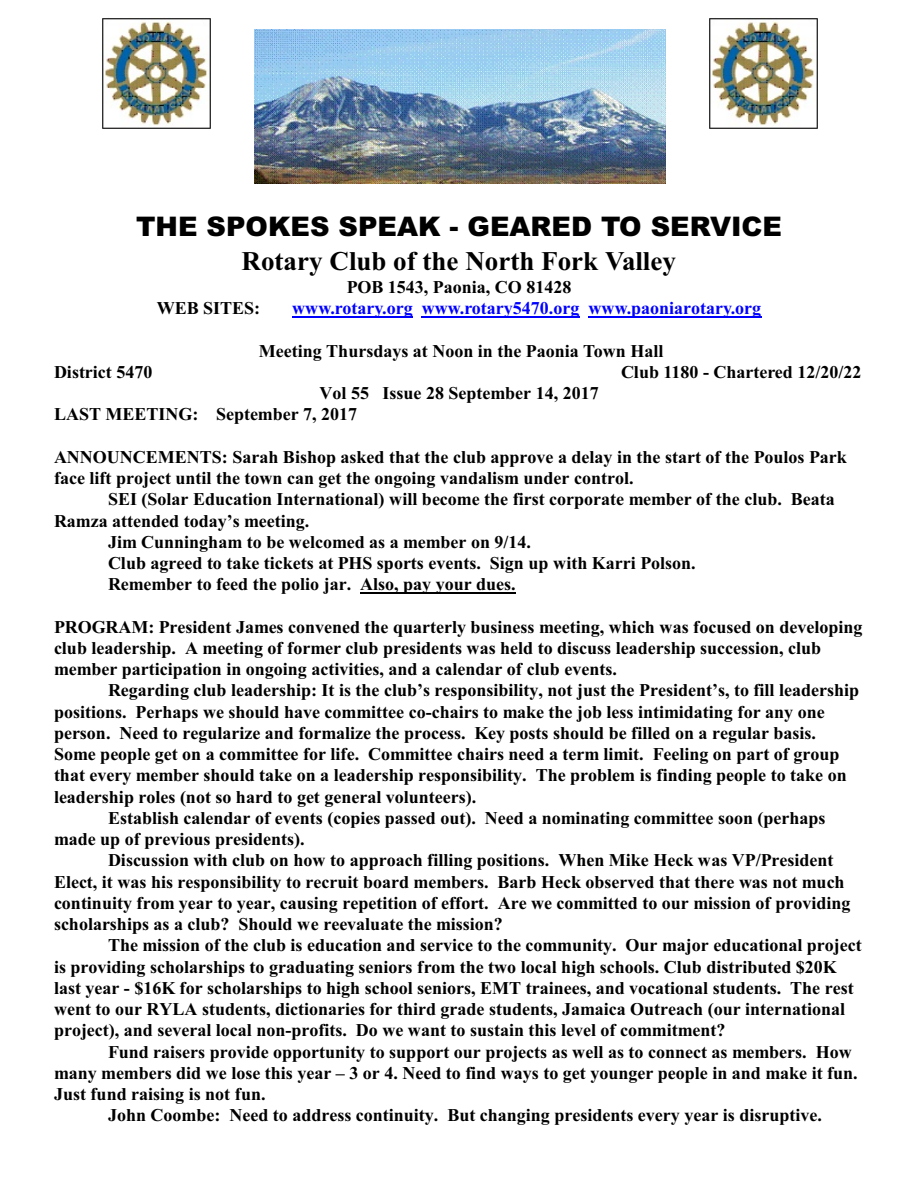
<style>
.page{position:relative;width:918px;height:1188px;background:#fff}
.page>*{position:absolute;margin:0;border:0;box-sizing:border-box;transform-origin:0 0}
.t1{font:italic 900 27px "Arial";color:#000}
.t2{font:700 27px "Times New Roman";color:#000}
.t3{font:700 18px/21.3px "Times New Roman";color:#000}
.t4{font:700 18px "Times New Roman";color:#00f}
</style>
<div class="page">
<img style="left:255px;top:29px;width:411px;height:155px">
<img style="left:102px;top:18px;width:109px;height:111px">
<hr style="left:292px;top:317px;width:40px;height:1px;background:#00f">
<hr style="left:343px;top:317px;width:40px;height:1px;background:#00f">
<hr style="left:382px;top:317px;width:31px;height:1px;background:#00f">
<hr style="left:422px;top:317px;width:39px;height:1px;background:#00f">
<hr style="left:472px;top:317px;width:107px;height:1px;background:#00f">
<hr style="left:588px;top:317px;width:40px;height:1px;background:#00f">
<hr style="left:627px;top:317px;width:64px;height:1px;background:#00f">
<hr style="left:691px;top:317px;width:41px;height:1px;background:#00f">
<hr style="left:731px;top:317px;width:30px;height:1px;background:#00f">
<hr style="left:360px;top:593px;width:156px;height:1px;background:#000">
<img style="left:709px;top:18px;width:109px;height:111px">
<h1 class="t1" style="left:136px;top:216px;width:648px">THE SPOKES SPEAK - GEARED TO SERVICE</h1>
<h1 class="t2" style="left:242px;top:251px;width:436px">Rotary Club of the North Fork Valley</h1>
<p class="t3" style="left:347px;top:278px;width:226px">POB 1543, Paonia, CO 81428</p>
<p class="t3" style="left:157px;top:299px;width:105px">WEB SITES:</p>
<p class="t4" style="left:292px;top:302px;width:471px">www.rotary.org www.rotary5470.org www.paoniarotary.org</p>
<p class="t3" style="left:259px;top:342px;width:406px">Meeting Thursdays at Noon in the Paonia Town Hall</p>
<p class="t3" style="left:54px;top:363px;width:100px">District 5470</p>
<p class="t3" style="left:621px;top:363px;width:242px">Club 1180 - Chartered 12/20/22</p>
<p class="t3" style="left:54px;top:384px;width:546px;text-indent:266px">Vol 55 Issue 28 September 14, 2017<br>LAST MEETING: September 7, 2017</p>
<p class="t3" style="left:54px;top:448px;width:794px">ANNOUNCEMENTS: Sarah Bishop asked that the club approve a delay in the start of the Poulos Park face lift project until the town can get the ongoing vandalism under control.</p>
<p class="t3" style="left:108px;top:490px;width:728px">SEI (Solar Education International) will become the first corporate member of the club. Beata</p>
<p class="t3" style="left:54px;top:512px;width:257px">Ramza attended today’s meeting.</p>
<p class="t3" style="left:108px;top:533px;width:425px">Jim Cunningham to be welcomed as a member on 9/14.</p>
<p class="t3" style="left:108px;top:554px;width:589px">Club agreed to take tickets at PHS sports events. Sign up with Karri Polson.</p>
<p class="t3" style="left:108px;top:575px;width:409px">Remember to feed the polio jar. Also, pay your dues.</p>
<p class="t3" style="left:54px;top:618px;width:810px">PROGRAM: President James convened the quarterly business meeting, which was focused on developing club leadership. A meeting of former club presidents was held to discuss leadership succession, club member participation in ongoing activities, and a calendar of club events.</p>
<p class="t3" style="left:108px;top:682px;width:753px">Regarding club leadership: It is the club’s responsibility, not just the President’s, to fill leadership</p>
<p class="t3" style="left:54px;top:703px;width:772px">positions. Perhaps we should have committee co-chairs to make the job less intimidating for any one</p>
<p class="t3" style="left:54px;top:724px;width:764px">person. Need to regularize and formalize the process. Key posts should be filled on a regular basis.</p>
<p class="t3" style="left:54px;top:745px;width:787px">Some people get on a committee for life. Committee chairs need a term limit. Feeling on part of group</p>
<p class="t3" style="left:54px;top:767px;width:794px">that every member should take on a leadership responsibility. The problem is finding people to take on</p>
<p class="t3" style="left:54px;top:788px;width:424px">leadership roles (not so hard to get general volunteers).</p>
<p class="t3" style="left:108px;top:809px;width:719px">Establish calendar of events (copies passed out). Need a nominating committee soon (perhaps</p>
<p class="t3" style="left:54px;top:830px;width:252px">made up of previous presidents).</p>
<p class="t3" style="left:108px;top:852px;width:727px">Discussion with club on how to approach filling positions. When Mike Heck was VP/President</p>
<p class="t3" style="left:54px;top:873px;width:792px">Elect, it was his responsibility to recruit board members. Barb Heck observed that there was not much</p>
<p class="t3" style="left:54px;top:894px;width:798px">continuity from year to year, causing repetition of effort. Are we committed to our mission of providing</p>
<p class="t3" style="left:54px;top:915px;width:450px">scholarships as a club? Should we reevaluate the mission?</p>
<p class="t3" style="left:108px;top:937px;width:755px">The mission of the club is education and service to the community. Our major educational project</p>
<p class="t3" style="left:54px;top:958px;width:784px">is providing scholarships to graduating seniors from the two local high schools. Club distributed $20K</p>
<p class="t3" style="left:54px;top:979px;width:801px">last year - $16K for scholarships to high school seniors, EMT trainees, and vocational students. The rest</p>
<p class="t3" style="left:54px;top:1000px;width:793px">went to our RYLA students, dictionaries for third grade students, Jamaica Outreach (our international</p>
<p class="t3" style="left:54px;top:1021px;width:673px">project), and several local non-profits. Do we want to sustain this level of commitment?</p>
<p class="t3" style="left:108px;top:1043px;width:745px">Fund raisers provide opportunity to support our projects as well as to connect as members. How</p>
<p class="t3" style="left:54px;top:1064px;width:805px">many members did we lose this year – 3 or 4. Need to find ways to get younger people in and make it fun.</p>
<p class="t3" style="left:54px;top:1085px;width:213px">Just fund raising is not fun.</p>
<p class="t3" style="left:108px;top:1106px;width:715px">John Coombe: Need to address continuity. But changing presidents every year is disruptive.</p>
</div>
